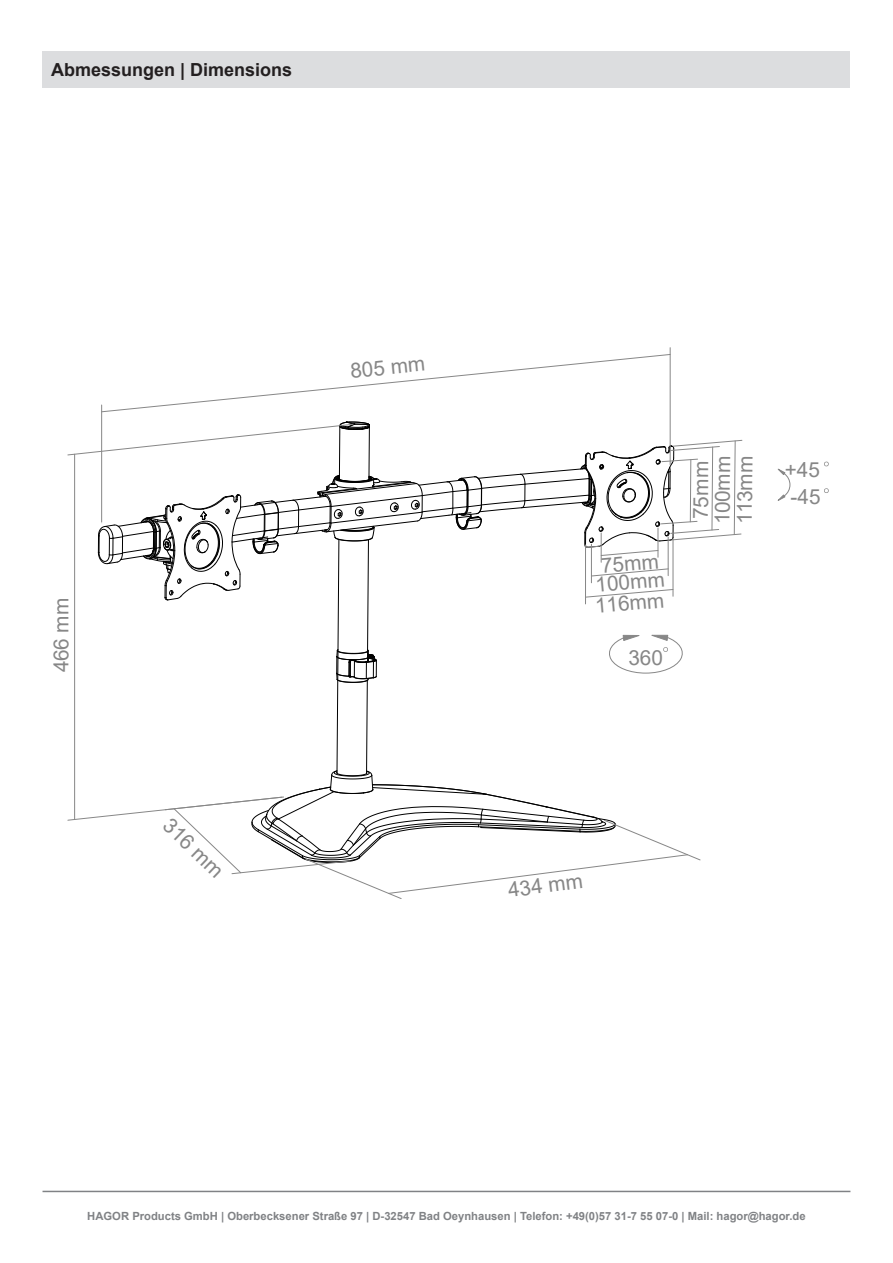
<style>
.page{position:relative;width:893px;height:1263px;background:#fff}
.page>*{position:absolute;margin:0;border:0;box-sizing:border-box;transform-origin:0 0}
.t1{font:20.85px/18.6px "Arial";letter-spacing:-.01em;color:#878787;text-align:center}
.t2{font:20.85px/21.8px "Arial";letter-spacing:-.03em;color:#878787}
.t3{font:700 18px "Arial";color:#231f20}
.t4{font:700 11.25px "Arial";color:#808285}
</style>
<div class="page">
<hr style="left:43px;top:1191px;width:807px;height:1px;background:#808285">
<div style="left:43px;top:51px;width:807px;height:37px;background:#dcdddf"></div>
<hr style="left:101px;top:405px;width:1px;height:117px;background:#878787">
<hr style="left:670px;top:348px;width:1px;height:117px;background:#878787">
<svg style="left:101px;top:353px;width:570px;height:60px"></svg>
<svg style="left:824px;top:488px;width:5px;height:5px"></svg>
<svg style="left:824px;top:462px;width:5px;height:4px"></svg>
<svg style="left:777px;top:468px;width:14px;height:33px"></svg>
<svg style="left:67px;top:421px;width:676px;height:478px"></svg>
<h2 class="t3" style="left:51px;top:57px;width:243px">Abmessungen | Dimensions</h2>
<h1 class="t1" style="left:52px;top:672px;width:76px;rotate:-90deg">466 mm</h1>
<h1 class="t1" style="left:173px;top:815px;width:76px;rotate:44deg">316 mm</h1>
<h1 class="t1" style="left:349px;top:362px;width:77px;rotate:-6deg">805 mm</h1>
<h1 class="t1" style="left:593px;top:557px;width:71px;rotate:-5deg">75mm<br>100mm</h1>
<h1 class="t1" style="left:594px;top:597px;width:71px;rotate:-5deg">116mm</h1>
<h1 class="t1" style="left:628px;top:648px;width:36px">360</h1>
<h1 class="t2" style="left:690px;top:524px;width:71px;rotate:-90deg">75mm<br>100mm</h1>
<h1 class="t1" style="left:735px;top:524px;width:70px;rotate:-89deg">113mm</h1>
<h1 class="t1" style="left:785px;top:460px;width:37px">+45</h1>
<h1 class="t1" style="left:791px;top:487px;width:32px">-45</h1>
<h1 class="t1" style="left:507px;top:880px;width:77px;rotate:-7deg">434 mm</h1>
<p class="t4" style="left:87px;top:1208px;width:720px">HAGOR Products GmbH | Oberbecksener Straße 97 | D-32547 Bad Oeynhausen | Telefon: +49(0)57 31-7 55 07-0 | Mail: hagor@hagor.de</p>
</div>
